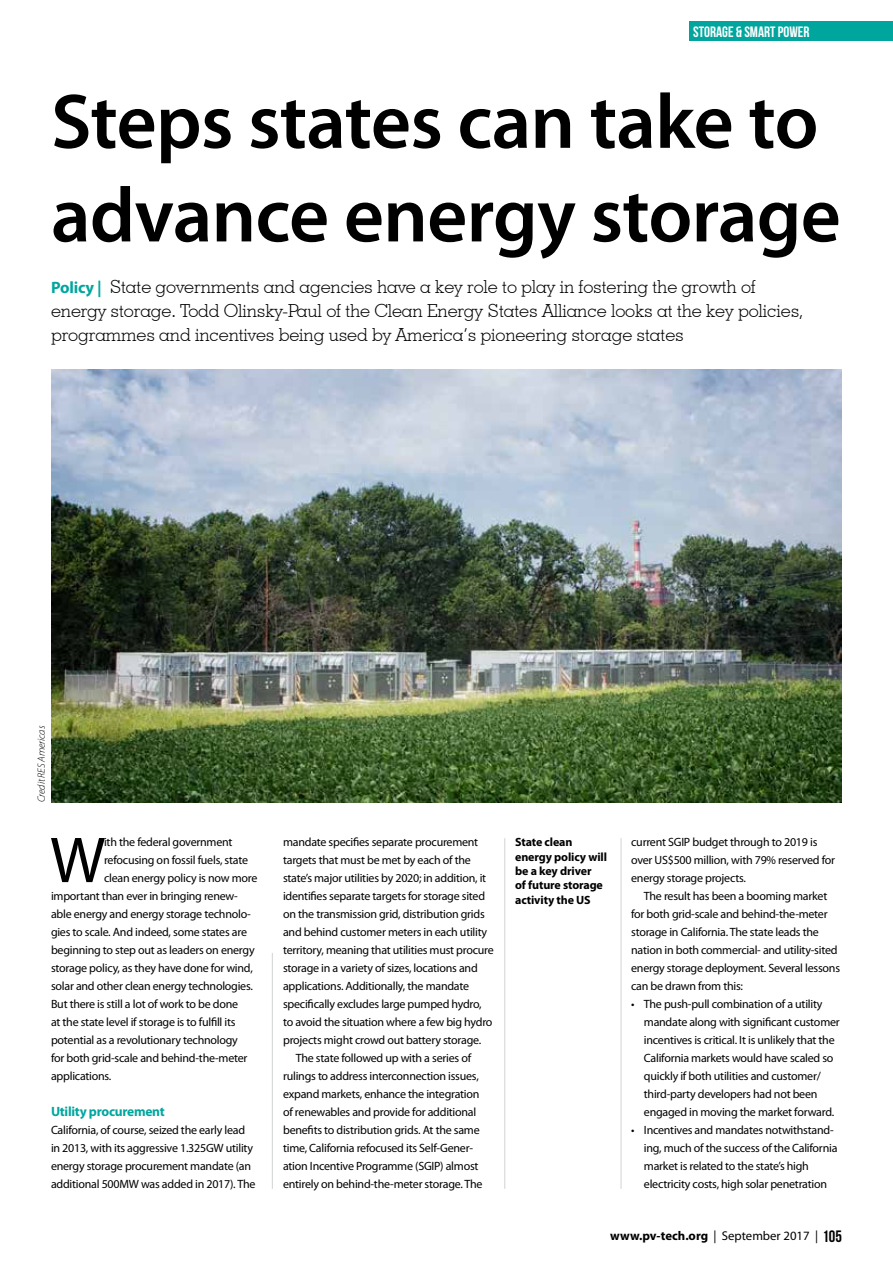
<style>
.page{position:relative;width:893px;height:1263px;background:#fff}
.page>*{position:absolute;margin:0;border:0;box-sizing:border-box;transform-origin:0 0}
.t1{font:600 78px/93.6px "Myriad Pro";letter-spacing:-.01em;color:#000}
.t2{font:65.4px "Myriad Pro";color:#000}
.t3{font:300 18px/24px "Geometric Slab 703 BT";letter-spacing:-.01em;color:#000}
.t4{font:15px "Bebas Neue";color:#fff}
.t5{font:700 13.5px "Myriad Pro";letter-spacing:-.02em;color:#00a69e}
.t6{font:700 12.75px "Myriad Pro";color:#000}
.t7{font:12px/18px "Myriad Pro";letter-spacing:-.02em;color:#000}
.t8{font:700 12px/14.4px "Myriad Pro";letter-spacing:-.01em;color:#000}
.t9{font:italic 300 10.5px "Myriad Pro";letter-spacing:-.01em;color:#000}
.s1{font-family:"Myriad Pro";font-weight:700;font-size:16.5px;color:#00a69e}
.s2{font-weight:400}
.s3{font-family:"Bebas Neue";font-weight:400;font-size:16.5px}
</style>
<div class="page">
<div style="left:689px;top:21px;width:204px;height:20px;background:#00a69e"></div>
<hr style="left:272px;top:953px;width:1px;height:236px;background:#d1d3d4">
<hr style="left:504px;top:838px;width:1px;height:351px;background:#d1d3d4">
<hr style="left:621px;top:838px;width:1px;height:351px;background:#d1d3d4">
<img style="left:51px;top:370px;width:791px;height:432px">
<p class="t4" style="left:693px;top:23px;width:118px">STORAGE &amp; SMART POWER</p>
<h1 class="t1" style="left:51px;top:73px;width:791px">Steps states can take to advance energy storage</h1>
<p class="t3" style="left:51px;top:275px;width:754px"><span class="s1">Policy |</span> State governments and agencies have a key role to play in fostering the growth of energy storage. Todd Olinsky-Paul of the Clean Energy States Alliance looks at the key policies, programmes and incentives being used by America’s pioneering storage states</p>
<p class="t9" style="left:36px;top:802px;width:78px;rotate:-90deg">Credit RES Americas</p>
<h2 class="t2" style="left:50px;top:820px;width:57px">W</h2>
<p class="t7" style="left:104px;top:833px;width:130px">ith the federal government</p>
<p class="t7" style="left:104px;top:851px;width:145px">refocusing on fossil fuels, state</p>
<p class="t7" style="left:104px;top:869px;width:155px">clean energy policy is now more</p>
<p class="t7" style="left:51px;top:887px;width:188px">important than ever in bringing renew-</p>
<p class="t7" style="left:51px;top:905px;width:201px">able energy and energy storage technolo-</p>
<p class="t7" style="left:51px;top:923px;width:197px">gies to scale. And indeed, some states are</p>
<p class="t7" style="left:51px;top:941px;width:205px">beginning to step out as leaders on energy</p>
<p class="t7" style="left:51px;top:959px;width:203px">storage policy, as they have done for wind,</p>
<p class="t7" style="left:51px;top:977px;width:203px">solar and other clean energy technologies.</p>
<p class="t7" style="left:51px;top:995px;width:189px">But there is still a lot of work to be done</p>
<p class="t7" style="left:51px;top:1013px;width:186px">at the state level if storage is to fulfill its</p>
<p class="t7" style="left:51px;top:1031px;width:188px">potential as a revolutionary technology</p>
<p class="t7" style="left:51px;top:1049px;width:198px">for both grid-scale and behind-the-meter</p>
<p class="t7" style="left:51px;top:1067px;width:62px">applications.</p>
<p class="t5" style="left:51px;top:1103px;width:115px">Utility procurement</p>
<p class="t7" style="left:51px;top:1121px;width:206px">California, of course, seized the early lead in 2013, with its aggressive 1.325GW utility energy storage procurement mandate (an additional 500MW was added in 2017). The</p>
<p class="t7" style="left:283px;top:833px;width:197px">mandate specifies separate procurement</p>
<p class="t7" style="left:283px;top:851px;width:189px">targets that must be met by each of the</p>
<p class="t7" style="left:283px;top:869px;width:205px">state’s major utilities by 2020; in addition, it</p>
<p class="t7" style="left:283px;top:887px;width:204px">identifies separate targets for storage sited</p>
<p class="t7" style="left:283px;top:905px;width:203px">on the transmission grid, distribution grids</p>
<p class="t7" style="left:283px;top:923px;width:206px">and behind customer meters in each utility</p>
<p class="t7" style="left:283px;top:941px;width:212px">territory, meaning that utilities must procure</p>
<p class="t7" style="left:283px;top:959px;width:196px">storage in a variety of sizes, locations and</p>
<p class="t7" style="left:283px;top:977px;width:188px">applications. Additionally, the mandate</p>
<p class="t7" style="left:283px;top:995px;width:200px">specifically excludes large pumped hydro,</p>
<p class="t7" style="left:283px;top:1013px;width:211px">to avoid the situation where a few big hydro</p>
<p class="t7" style="left:283px;top:1031px;width:200px">projects might crowd out battery storage.</p>
<p class="t7" style="left:296px;top:1049px;width:177px">The state followed up with a series of</p>
<p class="t7" style="left:283px;top:1067px;width:197px">rulings to address interconnection issues,</p>
<p class="t7" style="left:283px;top:1085px;width:198px">expand markets, enhance the integration</p>
<p class="t7" style="left:283px;top:1103px;width:195px">of renewables and provide for additional</p>
<p class="t7" style="left:283px;top:1121px;width:198px">benefits to distribution grids. At the same</p>
<p class="t7" style="left:283px;top:1139px;width:191px">time, California refocused its Self-Gener-</p>
<p class="t7" style="left:283px;top:1157px;width:197px">ation Incentive Programme (SGIP) almost</p>
<p class="t7" style="left:283px;top:1175px;width:201px">entirely on behind-the-meter storage. The</p>
<p class="t8" style="left:515px;top:834px;width:93px">State clean energy policy will be a key driver<br>of future storage activity the US</p>
<p class="t7" style="left:631px;top:833px;width:206px">current SGIP budget through to 2019 is over US$500 million, with 79% reserved for energy storage projects.</p>
<p class="t7" style="left:631px;top:887px;width:210px;text-indent:13px">The result has been a booming market for both grid-scale and behind-the-meter storage in California. The state leads the nation in both commercial- and utility-sited energy storage deployment. Several lessons can be drawn from this:</p>
<p class="t7" style="left:644px;top:995px;width:197px;text-indent:-13px">• The push-pull combination of a utility mandate along with significant customer incentives is critical. It is unlikely that the California markets would have scaled so quickly if both utilities and customer/ third-party developers had not been engaged in moving the market forward.</p>
<p class="t7" style="left:644px;top:1121px;width:195px;text-indent:-13px">• Incentives and mandates notwithstand&shy;ing, much of the success of the California market is related to the state’s high electricity costs, high solar penetration</p>
<p class="t6" style="left:610px;top:1227px;width:233px">www.pv-tech.org <span class="s2">| September 2017 |</span> <span class="s3">105</span></p>
</div>
